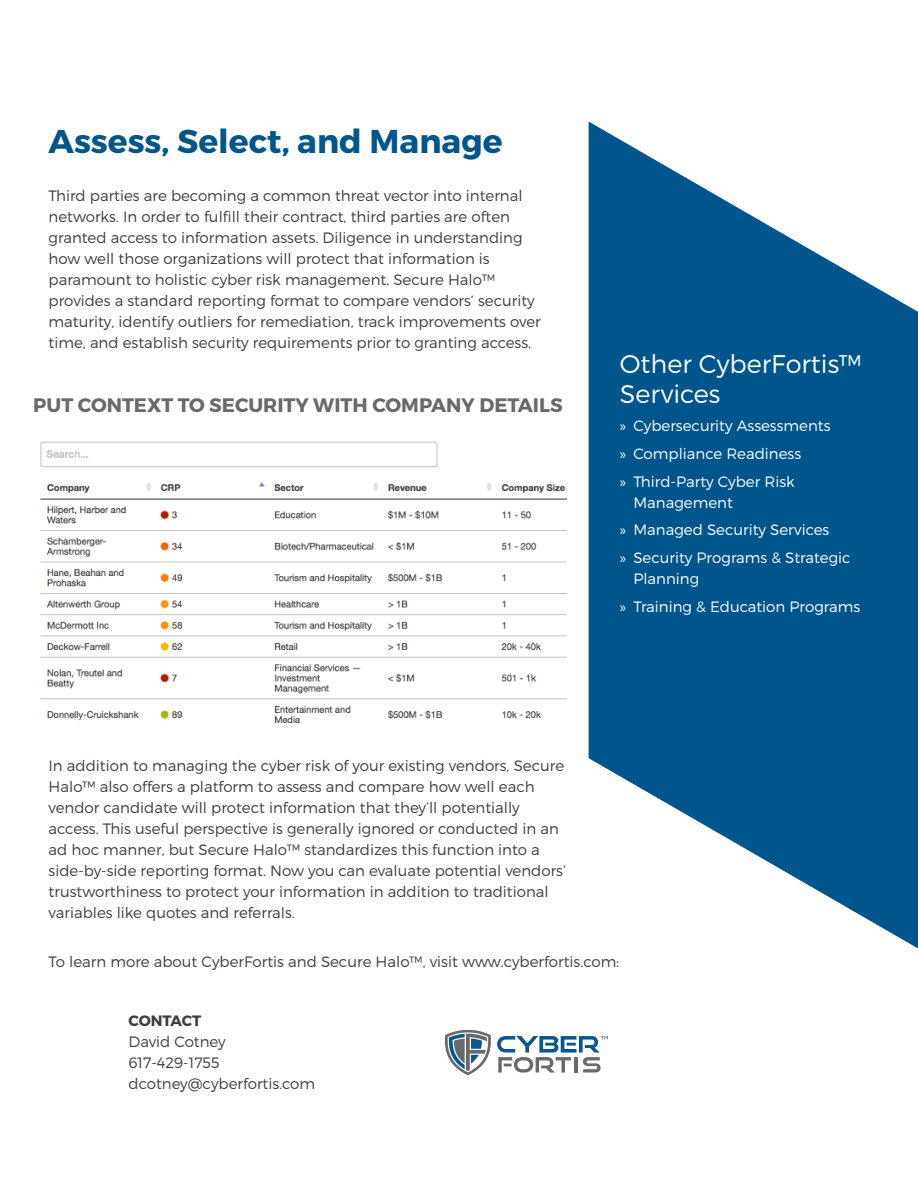
<style>
.page{position:relative;width:918px;height:1188px;background:#fff}
.page>*{position:absolute;margin:0;border:0;box-sizing:border-box;transform-origin:0 0}
.Industry_Title_2{font:700 33px "Montserrat";color:#00568c}
.t1{font:300 25.5px/30px "Montserrat";color:#fff}
.Callout{font:700 19.5px "Montserrat";color:#676a6c}
.Body{font:300 15px/21px "Montserrat";color:#3d3d3d}
.t2{font:300 15px/21px "Montserrat";color:#fff}
.s1{font-family:"Myriad Pro";font-weight:400}
.s2{font-weight:700}
</style>
<div class="page">
<svg style="left:589px;top:122px;width:329px;height:826px;fill:#00568c"></svg>
<img style="left:40px;top:441px;width:526px;height:283px">
<svg style="left:445px;top:1030px;width:163px;height:45px"></svg>
<p class="Industry_Title_2" style="left:49px;top:121px;width:456px">Assess, Select, and Manage</p>
<p class="Body" style="left:49px;top:185px;width:494px">Third parties are becoming a common threat vector into internal networks. In order to fulfill their contract, third parties are often granted access to information assets. Diligence in understanding how well those organizations will protect that information is paramount to holistic cyber risk management. Secure Halo™ provides a standard reporting format to compare vendors’ security maturity, identify outliers for remediation, track improvements over time, and establish security requirements prior to granting access.</p>
<p class="Callout" style="left:33px;top:393px;width:531px">PUT CONTEXT TO SECURITY WITH COMPANY DETAILS</p>
<p class="t1" style="left:620px;top:349px;width:243px">Other CyberFortis™<br>Services</p>
<p class="t2" style="left:620px;top:415px;width:212px"><span class="s1">»</span> Cybersecurity Assessments</p>
<p class="t2" style="left:620px;top:443px;width:183px"><span class="s1">»</span> Compliance Readiness</p>
<p class="t2" style="left:633px;top:471px;width:163px;text-indent:-14px"><span class="s1">»</span> Third-Party Cyber Risk<br>Management</p>
<p class="t2" style="left:620px;top:519px;width:211px"><span class="s1">»</span> Managed Security Services</p>
<p class="t2" style="left:633px;top:547px;width:219px;text-indent:-14px"><span class="s1">»</span> Security Programs &amp; Strategic<br>Planning</p>
<p class="t2" style="left:620px;top:596px;width:242px"><span class="s1">»</span> Training &amp; Education Programs</p>
<p class="Body" style="left:49px;top:755px;width:519px">In addition to managing the cyber risk of your existing vendors, Secure Halo™ also offers a platform to assess and compare how well each vendor candidate will protect information that they’ll potentially access. This useful perspective is generally ignored or conducted in an ad hoc manner, but Secure Halo™ standardizes this function into a side-by-side reporting format. Now you can evaluate potential vendors’ trustworthiness to protect your information in addition to traditional variables like quotes and referrals.</p>
<p class="Body" style="left:49px;top:950px;width:572px">To learn more about CyberFortis and Secure Halo™, visit www.cyberfortis.com:</p>
<p class="Body" style="left:129px;top:1010px;width:188px"><span class="s2">CONTACT<br></span>David Cotney<br>617-429-1755 dcotney@cyberfortis.com</p>
</div>
